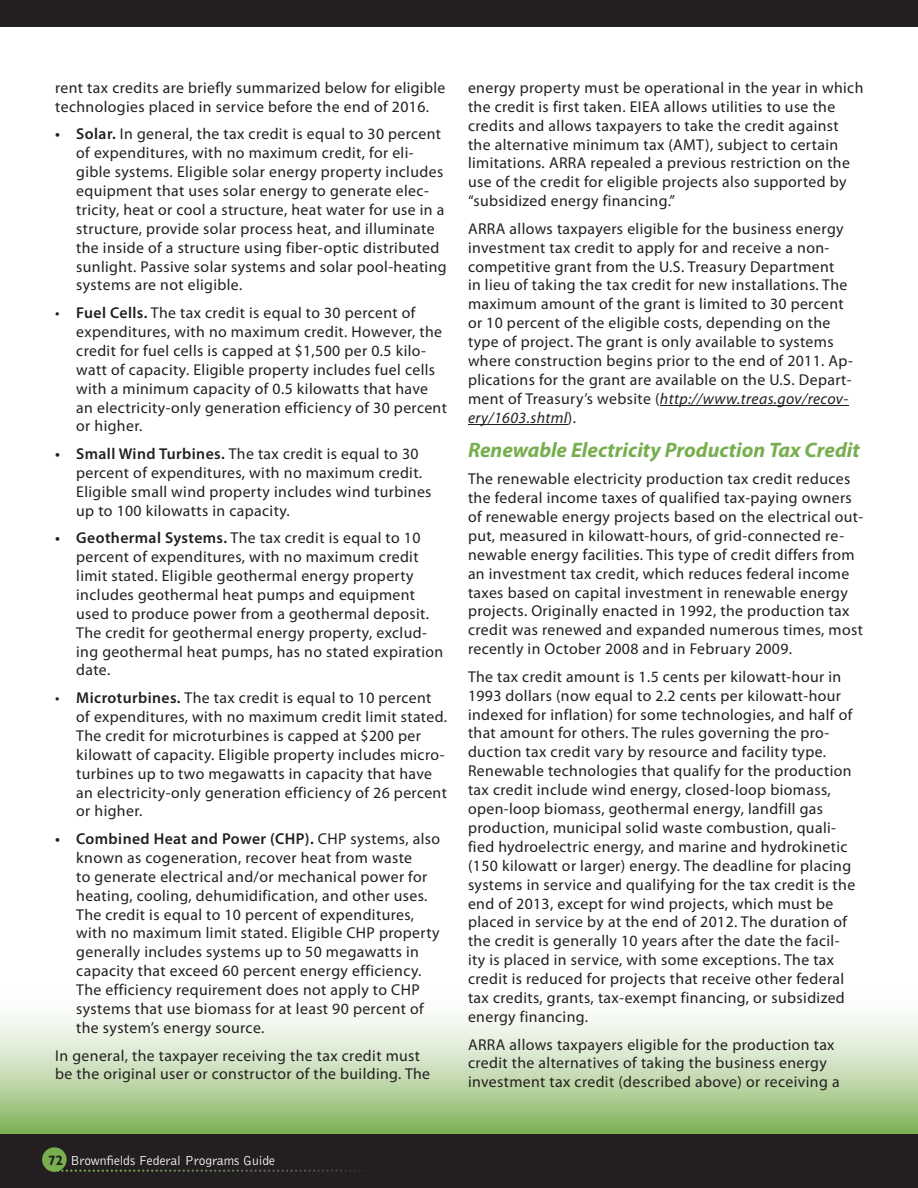
<style>
.page{position:relative;width:918px;height:1188px;background:#fff}
.page>*{position:absolute;margin:0;border:0;box-sizing:border-box;transform-origin:0 0}
.t1{font:italic 700 21px "Myriad Pro";color:#77ae4e}
.t2{font:15.75px/18.9px "Myriad Pro";letter-spacing:.025em;color:#231f20}
.t3{font:300 13.5px "Bell Gothic";color:#fff}
.s1{font-weight:600}
.s2{font-style:italic}
.s3{font-family:"Gill Sans";font-weight:700;color:#231f20}
</style>
<div class="page">
<div style="left:0;top:1133px;width:918px;height:55px;background:#231f20"></div>
<svg style="left:0;top:1013px;width:918px;height:121px;background:#c3dab0"></svg>
<img style="left:58px;top:1170px;width:306px;height:2px">
<div style="left:42px;top:1147px;width:25px;height:25px;background:#77ae4e;border-radius:50%"></div>
<div style="left:0;top:0;width:918px;height:27px;background:#231f20"></div>
<hr style="left:660px;top:405px;width:188px;height:1px;background:#231f20">
<hr style="left:468px;top:424px;width:100px;height:1px;background:#231f20">
<p class="t2" style="left:55px;top:78px;width:392px">rent tax credits are briefly summarized below for eligible technologies placed in service before the end of 2016.</p>
<p class="t2" style="left:76px;top:124px;width:372px;text-indent:-21px"><span class="s1">• Solar.</span> In general, the tax credit is equal to 30 percent of expenditures, with no maximum credit, for eli&shy;gible systems. Eligible solar energy property includes equipment that uses solar energy to generate elec&shy;tricity, heat or cool a structure, heat water for use in a structure, provide solar process heat, and illuminate the inside of a structure using fiber-optic distributed sunlight. Passive solar systems and solar pool-heating systems are not eligible.</p>
<p class="t2" style="left:76px;top:303px;width:372px;text-indent:-21px">• <span class="s1">Fuel Cells.</span> The tax credit is equal to 30 percent of expenditures, with no maximum credit. However, the credit for fuel cells is capped at $1,500 per 0.5 kilo&shy;watt of capacity. Eligible property includes fuel cells with a minimum capacity of 0.5 kilowatts that have an electricity-only generation efficiency of 30 percent or higher.</p>
<p class="t2" style="left:76px;top:444px;width:357px;text-indent:-21px"><span class="s1">• Small Wind Turbines.</span> The tax credit is equal to 30 percent of expenditures, with no maximum credit.<br>Eligible small wind property includes wind turbines up to 100 kilowatts in capacity.</p>
<p class="t2" style="left:76px;top:528px;width:369px;text-indent:-21px"><span class="s1">• Geothermal Systems.</span> The tax credit is equal to 10 percent of expenditures, with no maximum credit limit stated. Eligible geothermal energy property includes geothermal heat pumps and equipment used to produce power from a geothermal deposit.<br>The credit for geothermal energy property, exclud&shy;ing geothermal heat pumps, has no stated expiration date.</p>
<p class="t2" style="left:76px;top:688px;width:372px;text-indent:-21px">• <span class="s1">Microturbines.</span> The tax credit is equal to 10 percent of expenditures, with no maximum credit limit stated.<br>The credit for microturbines is capped at $200 per kilowatt of capacity. Eligible property includes micro&shy;turbines up to two megawatts in capacity that have an electricity-only generation efficiency of 26 percent or higher.</p>
<p class="t2" style="left:76px;top:829px;width:365px;text-indent:-21px"><span class="s1">• Combined Heat and Power (CHP).</span> CHP systems, also known as cogeneration, recover heat from waste<br>to generate electrical and/or mechanical power for heating, cooling, dehumidification, and other uses.<br>The credit is equal to 10 percent of expenditures, with no maximum limit stated. Eligible CHP property generally includes systems up to 50 megawatts in capacity that exceed 60 percent energy efficiency.<br>The efficiency requirement does not apply to CHP systems that use biomass for at least 90 percent of the system’s energy source.</p>
<p class="t2" style="left:55px;top:1046px;width:376px">In general, the taxpayer receiving the tax credit must be the original user or constructor of the building. The</p>
<p class="t2" style="left:468px;top:78px;width:397px">energy property must be operational in the year in which the credit is first taken. EIEA allows utilities to use the credits and allows taxpayers to take the credit against the alternative minimum tax (AMT), subject to certain limitations. ARRA repealed a previous restriction on the use of the credit for eligible projects also supported by “subsidized energy financing.”</p>
<p class="t2" style="left:468px;top:219px;width:387px">ARRA allows taxpayers eligible for the business energy investment tax credit to apply for and receive a non&shy;competitive grant from the U.S. Treasury Department<br>in lieu of taking the tax credit for new installations. The maximum amount of the grant is limited to 30 percent or 10 percent of the eligible costs, depending on the type of project. The grant is only available to systems where construction begins prior to the end of 2011. Ap&shy;plications for the grant are available on the U.S. Depart&shy;ment of Treasury’s website (<span class="s2">http://www.treas.gov/recov&shy;ery/1603.shtml</span>).</p>
<h1 class="t1" style="left:468px;top:436px;width:393px">Renewable Electricity Production Tax Credit</h1>
<p class="t2" style="left:468px;top:469px;width:397px">The renewable electricity production tax credit reduces the federal income taxes of qualified tax-paying owners of renewable energy projects based on the electrical out&shy;put, measured in kilowatt-hours, of grid-connected re&shy;newable energy facilities. This type of credit differs from an investment tax credit, which reduces federal income taxes based on capital investment in renewable energy projects. Originally enacted in 1992, the production tax credit was renewed and expanded numerous times, most recently in October 2008 and in February 2009.</p>
<p class="t2" style="left:468px;top:667px;width:389px">The tax credit amount is 1.5 cents per kilowatt-hour in 1993 dollars (now equal to 2.2 cents per kilowatt-hour indexed for inflation) for some technologies, and half of that amount for others. The rules governing the pro&shy;duction tax credit vary by resource and facility type.<br>Renewable technologies that qualify for the production tax credit include wind energy, closed-loop biomass, open-loop biomass, geothermal energy, landfill gas production, municipal solid waste combustion, quali&shy;fied hydroelectric energy, and marine and hydrokinetic (150 kilowatt or larger) energy. The deadline for placing systems in service and qualifying for the tax credit is the end of 2013, except for wind projects, which must be placed in service by at the end of 2012. The duration of the credit is generally 10 years after the date the facil&shy;ity is placed in service, with some exceptions. The tax credit is reduced for projects that receive other federal tax credits, grants, tax-exempt financing, or subsidized energy financing.</p>
<p class="t2" style="left:468px;top:1035px;width:373px">ARRA allows taxpayers eligible for the production tax credit the alternatives of taking the business energy investment tax credit (described above) or receiving a</p>
<p class="t3" style="left:48px;top:1153px;width:229px"><span class="s3">72</span> Brownfields Federal Programs Guide</p>
</div>
